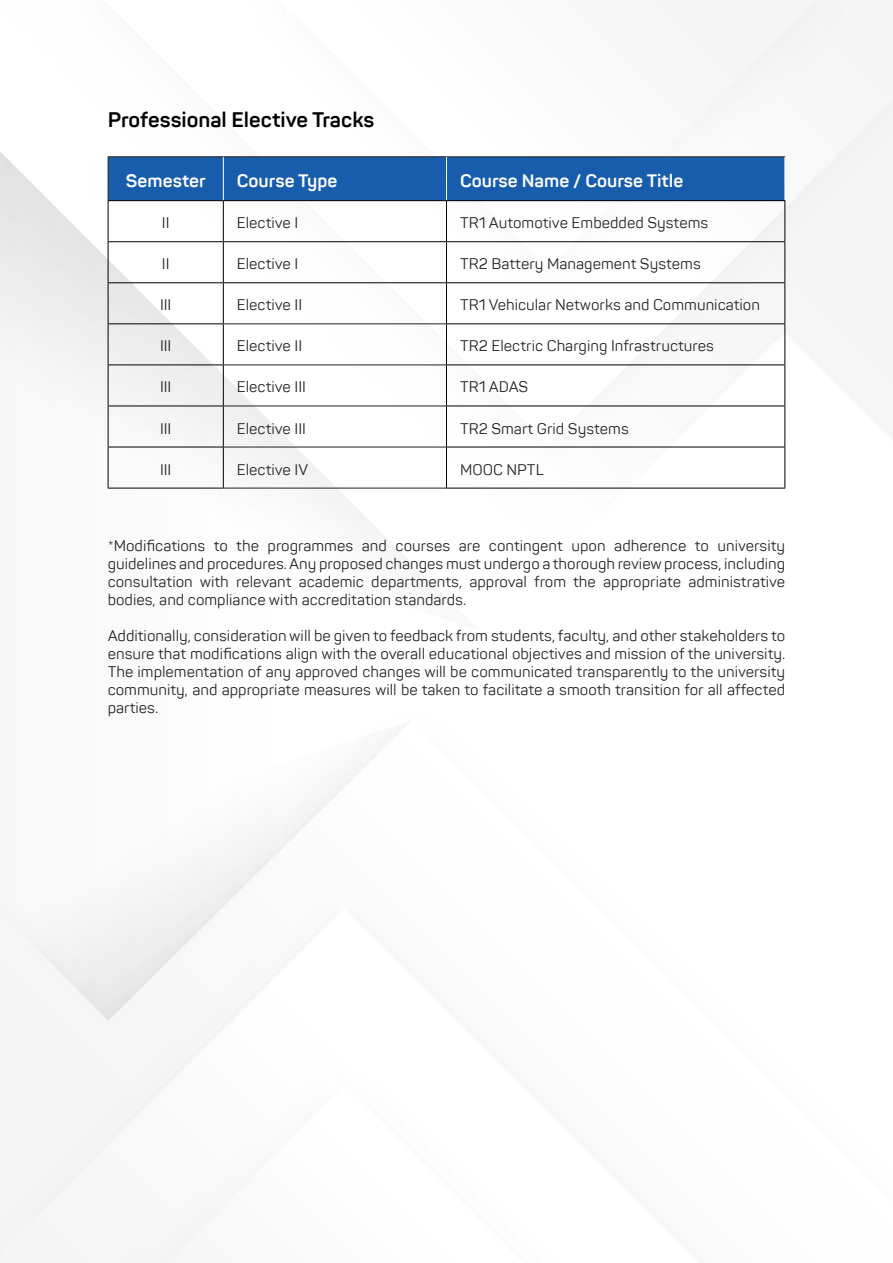
<style>
.page{position:relative;width:893px;height:1263px;background:#fff}
.page>*{position:absolute;margin:0;border:0;box-sizing:border-box;transform-origin:0 0}
.t1{font:700 21px "Panton";color:#000}
.t2{font:700 18px "Panton";color:#fff}
.t3{font:15px/18px "Panton";color:#231f20;text-align:justify}
</style>
<div class="page">
<img style="left:0;top:0;width:893px;height:1263px">
<div style="left:109px;top:157px;width:337px;height:43px;background:#185dab"></div>
<div style="left:446px;top:157px;width:339px;height:44px;background:#185dab"></div>
<hr style="left:108px;top:156px;width:115px;height:1px;background:#231f20">
<hr style="left:108px;top:157px;width:1px;height:43px;background:#231f20">
<hr style="left:223px;top:156px;width:223px;height:1px;background:#231f20">
<hr style="left:446px;top:156px;width:339px;height:1px;background:#231f20">
<hr style="left:223px;top:157px;width:1px;height:43px;background:#fff">
<hr style="left:446px;top:157px;width:1px;height:43px;background:#fff">
<hr style="left:784px;top:157px;width:1px;height:43px;background:#fff">
<hr style="left:108px;top:200px;width:115px;height:1px;background:#000">
<hr style="left:108px;top:201px;width:1px;height:40px;background:#000">
<hr style="left:223px;top:200px;width:223px;height:1px;background:#000">
<hr style="left:223px;top:201px;width:1px;height:40px;background:#000">
<hr style="left:446px;top:200px;width:339px;height:1px;background:#000">
<hr style="left:446px;top:201px;width:1px;height:40px;background:#000">
<hr style="left:784px;top:201px;width:1px;height:40px;background:#000">
<hr style="left:108px;top:241px;width:115px;height:1px;background:#000">
<hr style="left:108px;top:242px;width:1px;height:40px;background:#000">
<hr style="left:223px;top:241px;width:223px;height:1px;background:#000">
<hr style="left:223px;top:242px;width:1px;height:40px;background:#000">
<hr style="left:446px;top:241px;width:339px;height:1px;background:#000">
<hr style="left:446px;top:242px;width:1px;height:40px;background:#000">
<hr style="left:784px;top:242px;width:1px;height:40px;background:#000">
<hr style="left:108px;top:282px;width:115px;height:1px;background:#000">
<hr style="left:223px;top:282px;width:223px;height:1px;background:#000">
<hr style="left:223px;top:283px;width:1px;height:40px;background:#000">
<hr style="left:446px;top:282px;width:339px;height:1px;background:#000">
<hr style="left:446px;top:283px;width:1px;height:40px;background:#000">
<hr style="left:784px;top:283px;width:1px;height:40px;background:#000">
<hr style="left:223px;top:324px;width:1px;height:40px;background:#000">
<hr style="left:446px;top:323px;width:339px;height:1px;background:#000">
<hr style="left:446px;top:324px;width:1px;height:40px;background:#000">
<hr style="left:784px;top:324px;width:1px;height:40px;background:#000">
<hr style="left:223px;top:365px;width:1px;height:41px;background:#000">
<hr style="left:446px;top:364px;width:339px;height:1px;background:#000">
<hr style="left:446px;top:365px;width:1px;height:41px;background:#000">
<hr style="left:784px;top:365px;width:1px;height:41px;background:#000">
<hr style="left:223px;top:406px;width:1px;height:41px;background:#000">
<hr style="left:446px;top:406px;width:339px;height:1px;background:#000">
<hr style="left:446px;top:406px;width:1px;height:41px;background:#000">
<hr style="left:784px;top:406px;width:1px;height:41px;background:#000">
<hr style="left:223px;top:447px;width:1px;height:41px;background:#000">
<hr style="left:446px;top:447px;width:339px;height:1px;background:#000">
<hr style="left:446px;top:447px;width:1px;height:41px;background:#000">
<hr style="left:784px;top:447px;width:1px;height:41px;background:#000">
<hr style="left:446px;top:488px;width:339px;height:1px;background:#000">
<hr style="left:108px;top:283px;width:1px;height:40px;background:#000">
<hr style="left:108px;top:323px;width:116px;height:1px;background:#000">
<hr style="left:108px;top:324px;width:1px;height:40px;background:#000">
<hr style="left:108px;top:364px;width:116px;height:1px;background:#000">
<hr style="left:108px;top:365px;width:1px;height:41px;background:#000">
<hr style="left:108px;top:406px;width:116px;height:1px;background:#000">
<hr style="left:108px;top:406px;width:1px;height:41px;background:#000">
<hr style="left:108px;top:447px;width:116px;height:1px;background:#000">
<hr style="left:108px;top:447px;width:1px;height:41px;background:#000">
<hr style="left:108px;top:488px;width:116px;height:1px;background:#000">
<hr style="left:224px;top:323px;width:222px;height:1px;background:#231f20">
<hr style="left:224px;top:364px;width:222px;height:1px;background:#231f20">
<hr style="left:224px;top:406px;width:222px;height:1px;background:#231f20">
<hr style="left:224px;top:447px;width:222px;height:1px;background:#231f20">
<hr style="left:224px;top:488px;width:222px;height:1px;background:#231f20">
<p class="t1" style="left:108px;top:107px;width:268px">Professional Elective Tracks</p>
<p class="t2" style="left:126px;top:170px;width:81px">Semester</p>
<p class="t2" style="left:237px;top:170px;width:102px">Course Type</p>
<p class="t2" style="left:460px;top:170px;width:225px">Course Name / Course Title</p>
<p class="t3" style="left:162px;top:214px;width:9px">II</p>
<p class="t3" style="left:237px;top:214px;width:63px">Elective I</p>
<p class="t3" style="left:460px;top:214px;width:250px">TR1 Automotive Embedded Systems</p>
<p class="t3" style="left:162px;top:255px;width:9px">II</p>
<p class="t3" style="left:237px;top:255px;width:63px">Elective I</p>
<p class="t3" style="left:460px;top:255px;width:242px">TR2 Battery Management Systems</p>
<p class="t3" style="left:160px;top:296px;width:13px">III</p>
<p class="t3" style="left:237px;top:296px;width:67px">Elective II</p>
<p class="t3" style="left:460px;top:296px;width:301px">TR1 Vehicular Networks and Communication</p>
<p class="t3" style="left:160px;top:337px;width:13px">III</p>
<p class="t3" style="left:237px;top:337px;width:67px">Elective II</p>
<p class="t3" style="left:460px;top:337px;width:255px">TR2 Electric Charging Infrastructures</p>
<p class="t3" style="left:160px;top:378px;width:13px">III</p>
<p class="t3" style="left:237px;top:378px;width:71px">Elective III</p>
<p class="t3" style="left:460px;top:378px;width:70px">TR1 ADAS</p>
<p class="t3" style="left:160px;top:419px;width:13px">III</p>
<p class="t3" style="left:237px;top:419px;width:71px">Elective III</p>
<p class="t3" style="left:460px;top:419px;width:170px">TR2 Smart Grid Systems</p>
<p class="t3" style="left:160px;top:460px;width:13px">III</p>
<p class="t3" style="left:237px;top:460px;width:73px">Elective IV</p>
<p class="t3" style="left:460px;top:460px;width:85px">MOOC NPTL</p>
<p class="t3" style="left:108px;top:536px;width:679px">*Modifications to the programmes and courses are contingent upon adherence to university guidelines and procedures. Any proposed changes must undergo a thorough review process, including consultation with relevant academic departments, approval from the appropriate administrative bodies, and compliance with accreditation standards.</p>
<p class="t3" style="left:108px;top:626px;width:679px">Additionally, consideration will be given to feedback from students, faculty, and other stakeholders to ensure that modifications align with the overall educational objectives and mission of the university.<br>The implementation of any approved changes will be communicated transparently to the university community, and appropriate measures will be taken to facilitate a smooth transition for all affected parties.</p>
</div>
